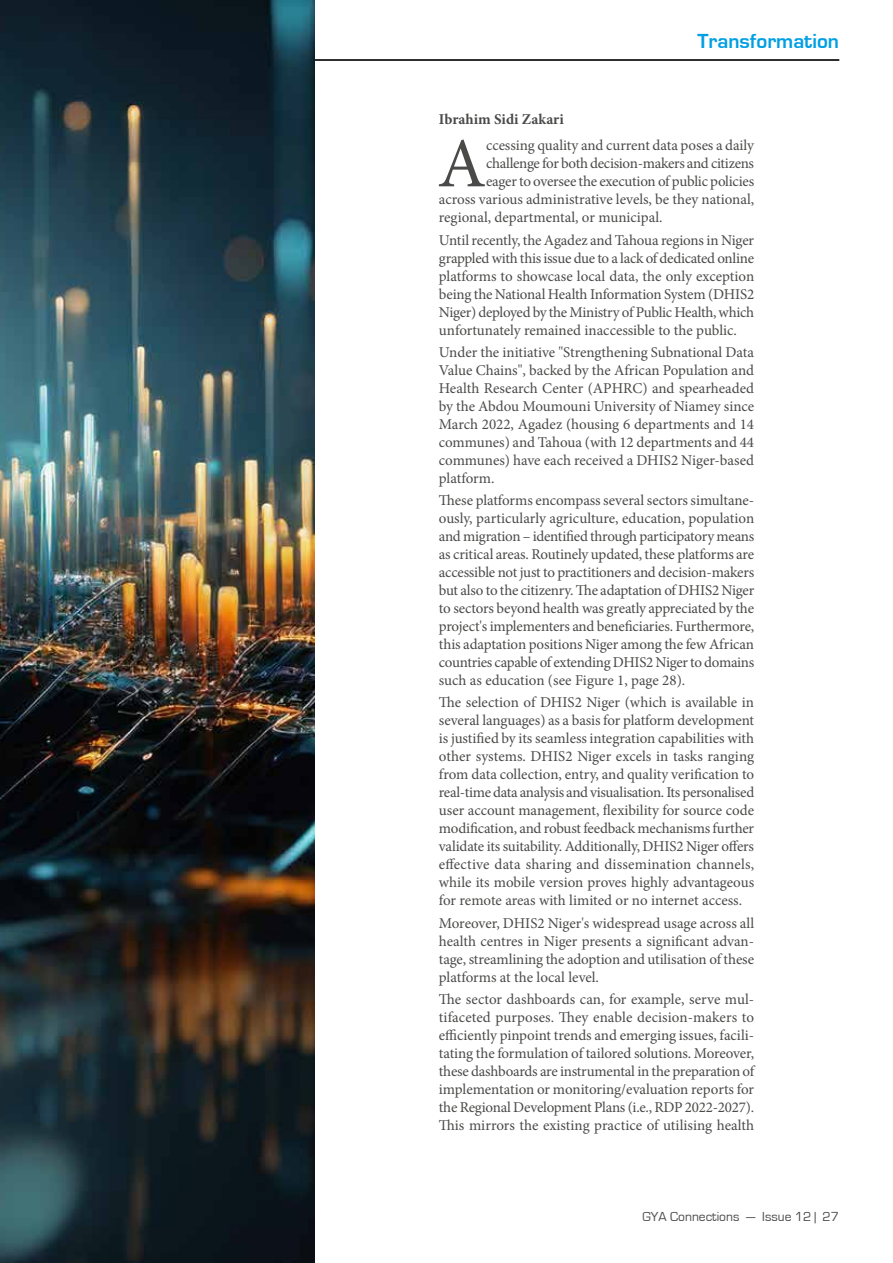
<style>
.page{position:relative;width:893px;height:1263px;background:#fff}
.page>*{position:absolute;margin:0;border:0;box-sizing:border-box;transform-origin:0 0}
.t1{font:70.35px "Minion Pro";color:#4a4a49}
.t2{font:700 21px "Eurostile";color:#009fe3}
.t3{font:15px/18px "Minion Pro";letter-spacing:-.005em;color:#4a4a49;text-align:justify}
.t4{font:700 15px "Minion Pro";color:#4a4a49}
.t5{font:13.5px "Eurostile";color:#4a4a49}
</style>
<div class="page">
<hr style="left:94px;top:59px;width:745px;height:1px;background:#000">
<hr style="left:94px;top:60px;width:745px;height:1px;background:#000">
<img style="left:0;top:0;width:315px;height:1262px">
<h2 class="t2" style="left:697px;top:30px;width:143px">Transformation</h2>
<p class="t4" style="left:439px;top:108px;width:126px">Ibrahim Sidi Zakari</p>
<h1 class="t1" style="left:437px;top:117px;width:50px">A</h1>
<p class="t3" style="left:486px;top:137px;width:270px">ccessing quality and current data poses a daily</p>
<p class="t3" style="left:486px;top:155px;width:269px">challenge for both decision-makers and citizens</p>
<p class="t3" style="left:486px;top:173px;width:270px">eager to oversee the execution of public policies</p>
<p class="t3" style="left:439px;top:191px;width:317px">across various administrative levels, be they national,</p>
<p class="t3" style="left:439px;top:209px;width:225px">regional, departmental, or municipal.</p>
<p class="t3" style="left:439px;top:231px;width:317px">Until recently, the Agadez and Tahoua regions in Niger grappled with this issue due to a lack of dedicated online platforms to showcase local data, the only exception being the National Health Information System (DHIS2<br>Niger) deployed by the Ministry of Public Health, which unfortunately remained inaccessible to the public.</p>
<p class="t3" style="left:439px;top:343px;width:317px">Under the initiative "Strengthening Subnational Data Value Chains", backed by the African Population and Health Research Center (APHRC) and spearheaded by the Abdou Moumouni University of Niamey since March 2022, Agadez (housing 6 departments and 14 communes) and Tahoua (with 12 departments and 44 communes) have each received a DHIS2 Niger-based platform.</p>
<p class="t3" style="left:439px;top:491px;width:317px">These platforms encompass several sectors simultane&shy;ously, particularly agriculture, education, population and migration – identified through participatory means as critical areas. Routinely updated, these platforms are accessible not just to practitioners and decision-makers but also to the citizenry. The adaptation of DHIS2 Niger to sectors beyond health was greatly appreciated by the project's implementers and beneficiaries. Furthermore, this adaptation positions Niger among the few African countries capable of extending DHIS2 Niger to domains such as education (see Figure 1, page 28).</p>
<p class="t3" style="left:439px;top:694px;width:317px">The selection of DHIS2 Niger (which is available in several languages) as a basis for platform development is justified by its seamless integration capabilities with other systems. DHIS2 Niger excels in tasks ranging from data collection, entry, and quality verification to real-time data analysis and visualisation. Its personalised user account management, flexibility for source code modification, and robust feedback mechanisms further validate its suitability. Additionally, DHIS2 Niger offers effective data sharing and dissemination channels, while its mobile version proves highly advantageous for remote areas with limited or no internet access.</p>
<p class="t3" style="left:439px;top:914px;width:317px">Moreover, DHIS2 Niger's widespread usage across all health centres in Niger presents a significant advan&shy;tage, streamlining the adoption and utilisation of these platforms at the local level.</p>
<p class="t3" style="left:439px;top:990px;width:317px">The sector dashboards can, for example, serve mul&shy;tifaceted purposes. They enable decision-makers to efficiently pinpoint trends and emerging issues, facili&shy;tating the formulation of tailored solutions. Moreover, these dashboards are instrumental in the preparation of implementation or monitoring/evaluation reports for the Regional Development Plans (i.e., RDP 2022-2027).<br>This mirrors the existing practice of utilising health</p>
<p class="t5" style="left:643px;top:1209px;width:198px">GYA Connections — Issue 12 | 27</p>
</div>
